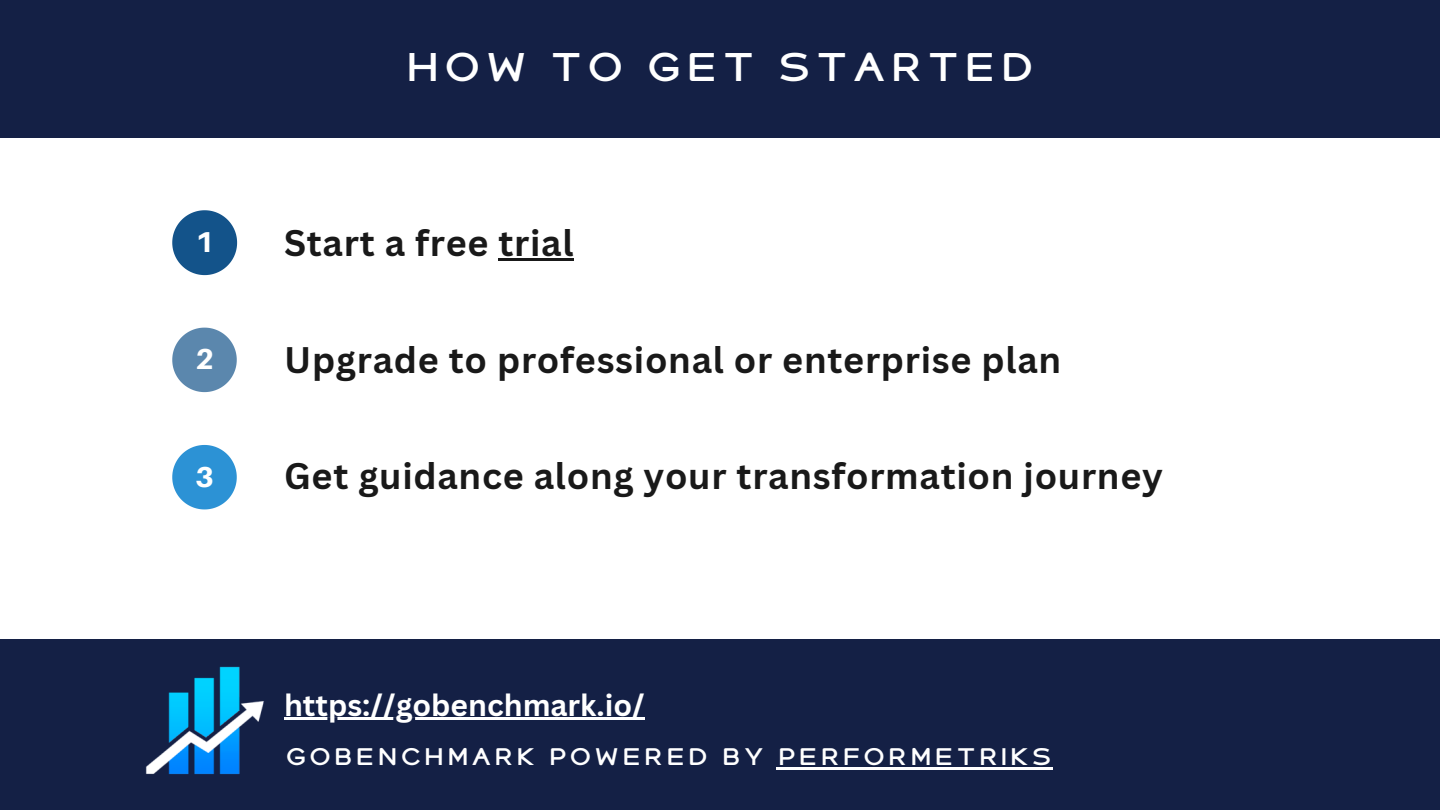
<style>
.page{position:relative;width:1440px;height:810px;background:#fff}
.page>*{position:absolute;margin:0;border:0;box-sizing:border-box;transform-origin:0 0}
.t1{font:800 40px "Signal";color:#fff}
.t2{font:700 36px "Canva Sans";letter-spacing:.02em;color:#191919}
.t3{font:700 30px "Canva Sans";color:#fff}
.t4{font:800 28.8px "Aileron";color:#fff}
.t5{font:800 24px "Signal";color:#fff}
</style>
<div class="page">
<div style="left:0;top:0;width:1440px;height:137px;background:#142045"></div>
<svg style="left:172px;top:210px;width:65px;height:65px"></svg>
<svg style="left:172px;top:328px;width:65px;height:64px"></svg>
<svg style="left:172px;top:445px;width:65px;height:64px"></svg>
<div style="left:0;top:640px;width:1440px;height:170px;background:#142045"></div>
<img style="left:145px;top:666px;width:119px;height:109px">
<hr style="left:498px;top:258px;width:76px;height:3px;background:#191919">
<hr style="left:284px;top:717px;width:361px;height:3px;background:#fff">
<hr style="left:777px;top:767px;width:276px;height:2px;background:#fff">
<p class="t1" style="left:403px;top:43px;width:635px">HOW TO GET STARTED</p>
<p class="t4" style="left:195px;top:224px;width:20px">1</p>
<p class="t2" style="left:284px;top:217px;width:291px">Start a free trial</p>
<p class="t4" style="left:195px;top:341px;width:20px">2</p>
<p class="t2" style="left:284px;top:335px;width:779px">Upgrade to professional or enterprise plan</p>
<p class="t4" style="left:195px;top:459px;width:20px">3</p>
<p class="t2" style="left:284px;top:450px;width:880px">Get guidance along your transformation journey</p>
<p class="t3" style="left:284px;top:684px;width:362px">https://gobenchmark.io/</p>
<p class="t5" style="left:284px;top:743px;width:771px">GOBENCHMARK POWERED BY PERFORMETRIKS</p>
</div>
